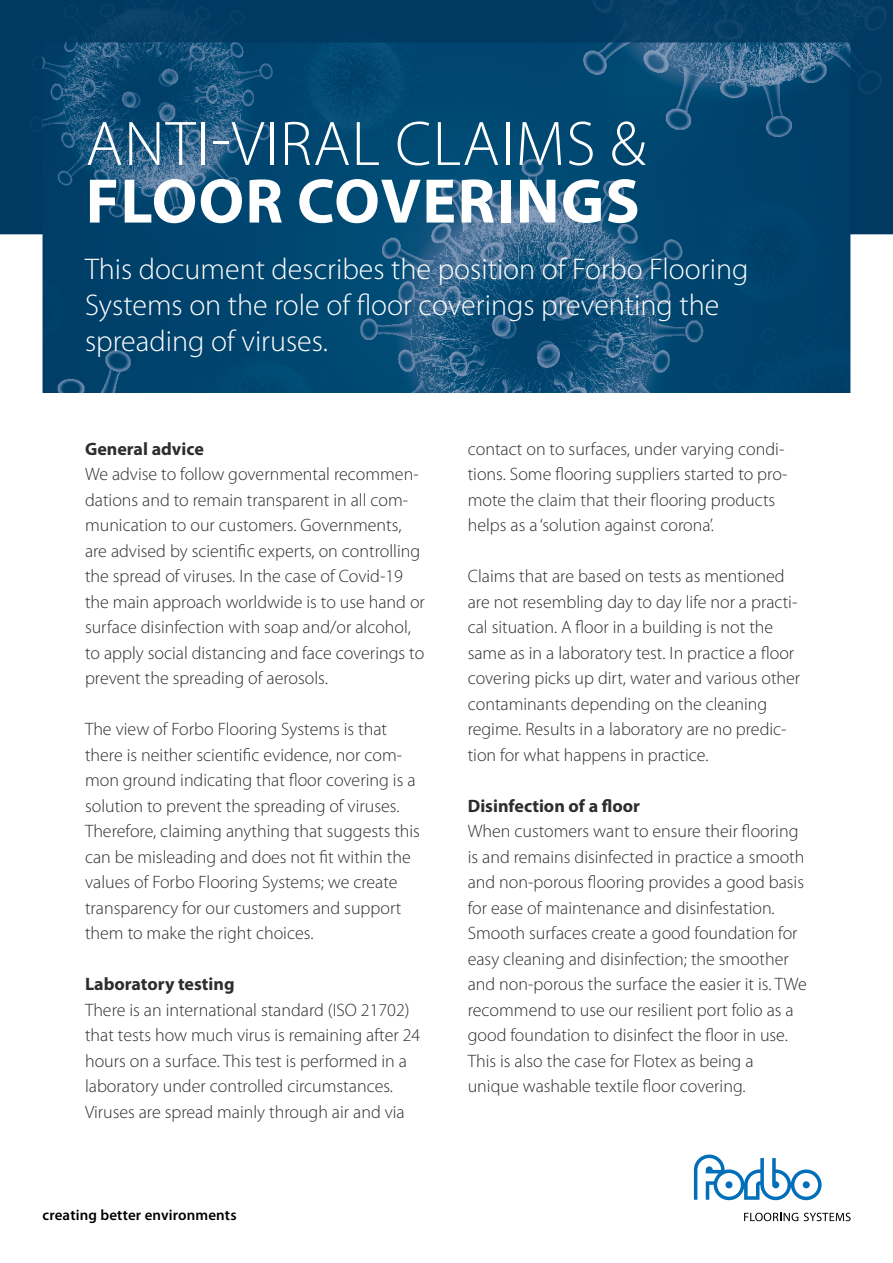
<style>
.page{position:relative;width:893px;height:1263px;background:#fff}
.page>*{position:absolute;margin:0;border:0;box-sizing:border-box;transform-origin:0 0}
.t1{font:300 63.45px "Myriad Pro";letter-spacing:.02em;color:#fff}
.t2{font:700 63.45px "Myriad Pro";letter-spacing:.02em;color:#fff}
.t3{font:300 30px/36px "Myriad Pro";color:#fff}
.t4{font:300 18px/25.5px "Myriad Pro";color:#2d2d2c}
.t5{font:700 18px "Myriad Pro";color:#2d2d2c}
.t6{font:600 15px "Myriad Pro";letter-spacing:.01em;color:#000}
</style>
<div class="page">
<img style="left:44px;top:257px;width:805px;height:134px">
<svg style="left:744px;top:1213px;width:54px;height:8px"></svg>
<svg style="left:804px;top:1213px;width:47px;height:8px"></svg>
<svg style="left:694px;top:1154px;width:128px;height:46px"></svg>
<svg style="left:0;top:0;width:893px;height:213px;background:#084770"></svg>
<div style="left:0;top:213px;width:893px;height:222px;border:43px solid #fff"></div>
<h1 class="t1" style="left:86px;top:109px;width:562px">ANTI-VIRAL CLAIMS &amp;</h1>
<h1 class="t2" style="left:86px;top:166px;width:556px">FLOOR COVERINGS</h1>
<h2 class="t3" style="left:85px;top:252px;width:665px">This document describes the position of Forbo Flooring<br>Systems on the role of floor coverings preventing the spreading of viruses.</h2>
<p class="t5" style="left:85px;top:439px;width:120px">General advice</p>
<p class="t4" style="left:85px;top:462px;width:341px">We advise to follow governmental recommen&shy;dations and to remain transparent in all com&shy;munication to our customers. Governments, are advised by scientific experts, on controlling the spread of viruses. In the case of Covid-19 the main approach worldwide is to use hand or surface disinfection with soap and/or alcohol, to apply social distancing and face coverings to prevent the spreading of aerosols.</p>
<p class="t4" style="left:85px;top:717px;width:336px">The view of Forbo Flooring Systems is that there is neither scientific evidence, nor com&shy;mon ground indicating that floor covering is a solution to prevent the spreading of viruses.<br>Therefore, claiming anything that suggests this can be misleading and does not fit within the values of Forbo Flooring Systems; we create transparency for our customers and support them to make the right choices.</p>
<p class="t5" style="left:85px;top:974px;width:151px">Laboratory testing</p>
<p class="t4" style="left:85px;top:997px;width:337px">There is an international standard (ISO 21702) that tests how much virus is remaining after 24 hours on a surface. This test is performed in a laboratory under controlled circumstances.<br>Viruses are spread mainly through air and via</p>
<p class="t6" style="left:43px;top:1207px;width:196px">creating better environments</p>
<p class="t4" style="left:468px;top:436px;width:321px">contact on to surfaces, under varying condi&shy;tions. Some flooring suppliers started to pro&shy;mote the claim that their flooring products helps as a ‘solution against corona’.</p>
<p class="t4" style="left:468px;top:564px;width:334px">Claims that are based on tests as mentioned are not resembling day to day life nor a practi&shy;cal situation. A floor in a building is not the same as in a laboratory test. In practice a floor covering picks up dirt, water and various other contaminants depending on the cleaning regime. Results in a laboratory are no predic&shy;tion for what happens in practice.</p>
<p class="t5" style="left:468px;top:796px;width:174px">Disinfection of a floor</p>
<p class="t4" style="left:468px;top:819px;width:341px">When customers want to ensure their flooring is and remains disinfected in practice a smooth and non-porous flooring provides a good basis for ease of maintenance and disinfestation.<br>Smooth surfaces create a good foundation for easy cleaning and disinfection; the smoother and non-porous the surface the easier it is. TWe recommend to use our resilient port folio as a good foundation to disinfect the floor in use.<br>This is also the case for Flotex as being a unique washable textile floor covering.</p>
</div>
